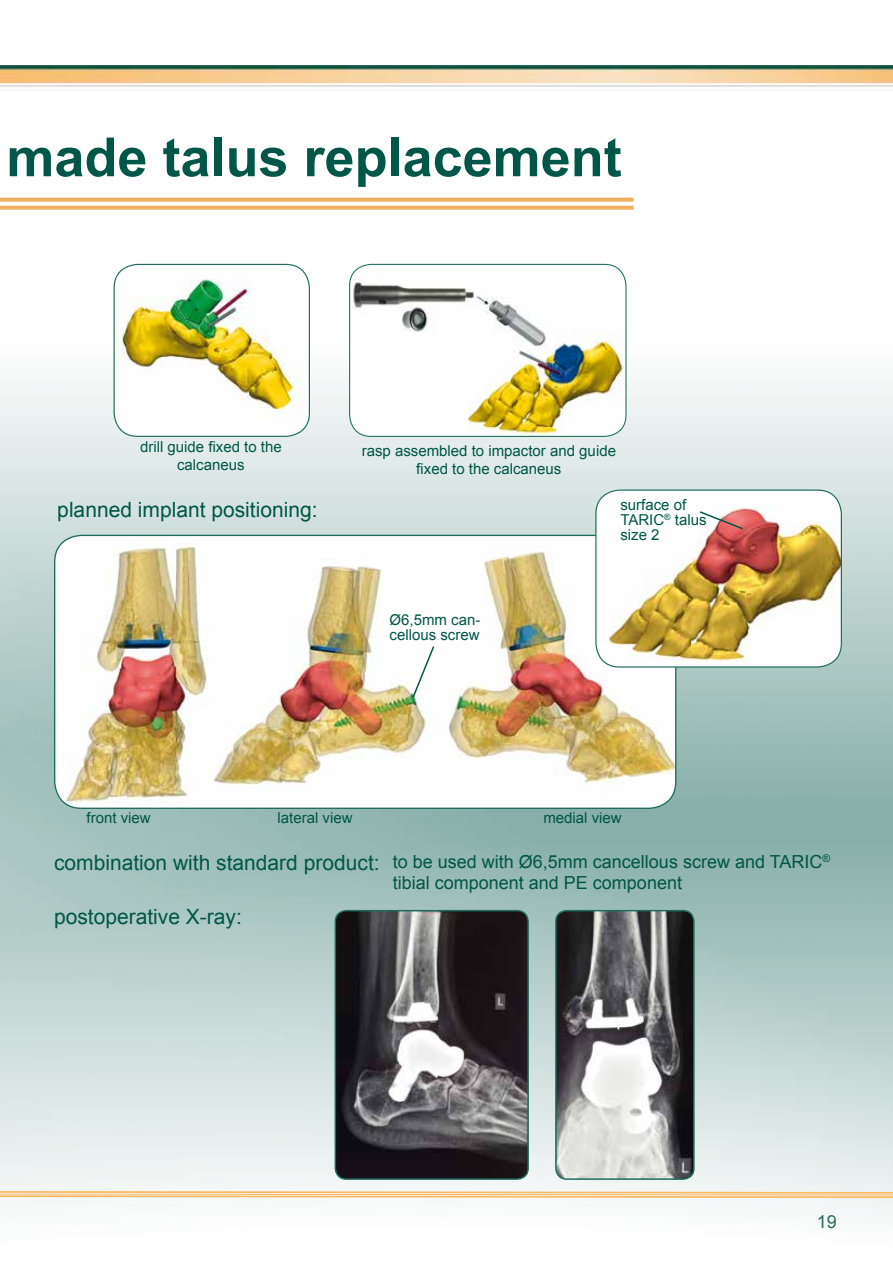
<style>
.page{position:relative;width:893px;height:1263px;background:#fff}
.page>*{position:absolute;margin:0;border:0;box-sizing:border-box;transform-origin:0 0}
.t1{font:700 54px "Arial";color:#005647}
.t2{font:21px "Arial";color:#005647}
.t3{font:21px "Arial";color:#005748}
.t4{font:18px/21.6px "Arial";color:#005647}
.t5{font:18px "Arial";color:#266d5f}
.t6{font:15px/15px "Arial";color:#005647}
</style>
<div class="page">
<img style="left:0;top:197px;width:893px;height:1020px">
<svg style="left:0;top:1189px;width:893px;height:10px"></svg>
<img style="left:0;top:66px;width:893px;height:21px">
<img style="left:556px;top:911px;width:138px;height:268px">
<div style="left:555px;top:910px;width:140px;height:270px;border:2px solid #206c5f;border-radius:11px"></div>
<img style="left:335px;top:911px;width:193px;height:268px">
<div style="left:335px;top:910px;width:194px;height:270px;border:2px solid #206c5f;border-radius:11px"></div>
<img style="left:114px;top:264px;width:195px;height:172px">
<div style="left:114px;top:264px;width:196px;height:173px;border:1px solid #206c5f;border-radius:24px"></div>
<img style="left:350px;top:264px;width:276px;height:172px">
<div style="left:349px;top:264px;width:277px;height:173px;border:1px solid #206c5f;border-radius:21px"></div>
<img style="left:55px;top:535px;width:621px;height:273px">
<svg style="left:411px;top:645px;width:25px;height:54px"></svg>
<img style="left:596px;top:490px;width:245px;height:177px">
<div style="left:595px;top:489px;width:247px;height:179px;border:1px solid #206c5f;border-radius:24px"></div>
<svg style="left:698px;top:510px;width:47px;height:21px"></svg>
<svg style="left:0;top:206px;width:634px;height:4px;background:#f0b66a"></svg>
<svg style="left:0;top:198px;width:634px;height:4px;background:#f0b66a"></svg>
<h1 class="t1" style="left:6px;top:122px;width:617px">made talus replacement</h1>
<p class="t6" style="left:140px;top:438px;width:143px;line-height:18px;text-align:center">drill guide fixed to the calcaneus</p>
<p class="t6" style="left:362px;top:442px;width:256px;line-height:18px;text-align:center">rasp assembled to impactor and guide fixed to the calcaneus</p>
<h2 class="t2" style="left:57px;top:496px;width:262px">planned implant positioning:</h2>
<p class="t6" style="left:390px;top:612px;width:92px">Ø6,5mm can&shy;cellous screw</p>
<p class="t6" style="left:620px;top:497px;width:88px">surface of<br>TARIC<sup>®</sup> talus size 2</p>
<p class="t6" style="left:87px;top:810px;width:66px">front view</p>
<p class="t6" style="left:277px;top:810px;width:77px">lateral view</p>
<p class="t6" style="left:543px;top:810px;width:80px">medial view</p>
<h2 class="t3" style="left:54px;top:849px;width:327px">combination with standard product:</h2>
<h2 class="t2" style="left:54px;top:902px;width:189px">postoperative X-ray:</h2>
<p class="t4" style="left:393px;top:851px;width:439px">to be used with Ø6,5mm cancellous screw and TARIC<sup>® </sup>tibial component and PE component</p>
<p class="t5" style="left:817px;top:1210px;width:22px">19</p>
</div>
